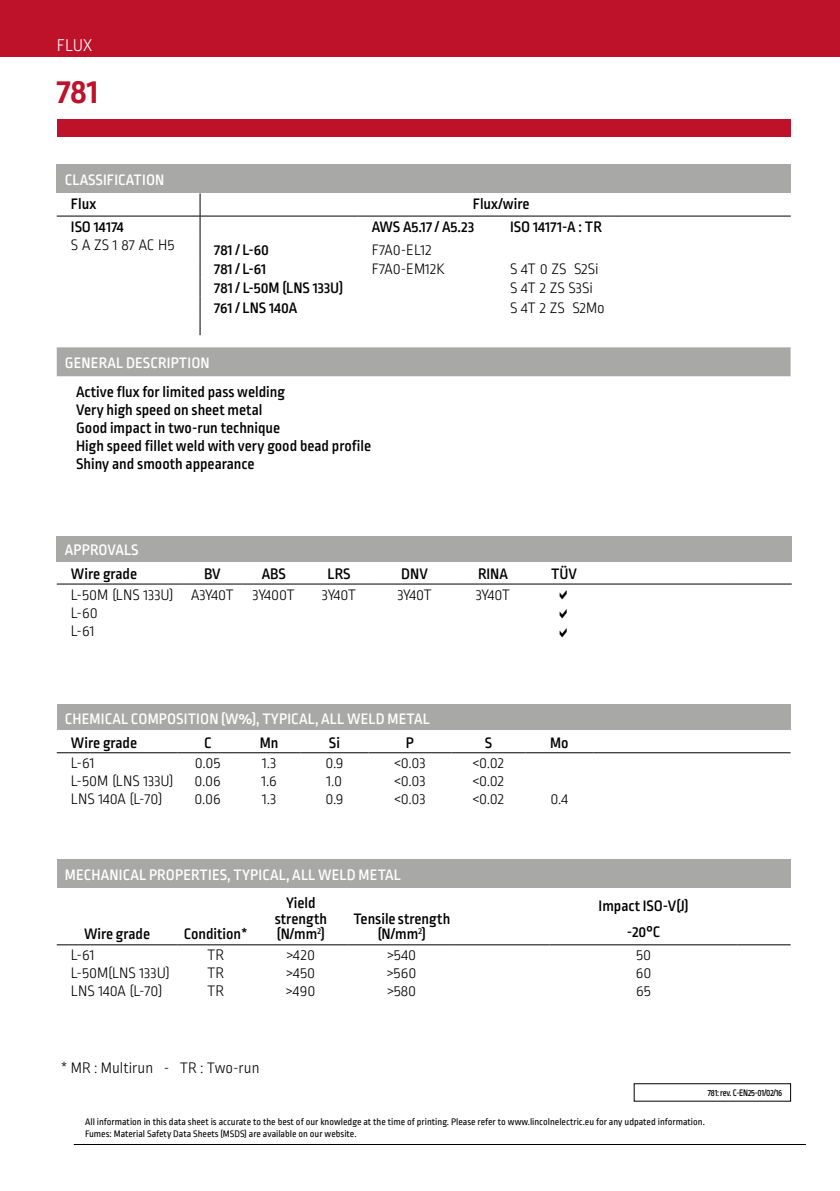
<style>
.page{position:relative;width:840px;height:1191px;background:#fff}
.page>*{position:absolute;margin:0;border:0;box-sizing:border-box;transform-origin:0 0}
.t1{font:700 36px "Ropa Sans Pro";color:#bd122a}
.t2{font:300 18px "Ropa Sans Pro";color:#fff}
.t3{font:500 16px/18px "Ropa Sans Pro";color:#000;text-align:center}
.t4{font:300 16px/18px "Ropa Sans Pro";color:#000;text-align:justify}
.t5{font:500 16px "Ropa Sans Pro";letter-spacing:.01em;color:#fff}
.t6{font:300 16px "Ropa Sans Pro";letter-spacing:-.025em;color:#000}
.t7{font:10px/11.4px "Ropa Sans Pro";color:#000}
.t8{font:500 10px "Ropa Sans Pro";letter-spacing:-.02em;color:#000;scale:.87 1}
</style>
<div class="page">
<div style="left:0;top:0;width:839px;height:57px;background:#bd122a"></div>
<div style="left:57px;top:119px;width:733px;height:17px;background:#bd122a"></div>
<hr style="left:74px;top:1144px;width:731px;height:1px;background:#000">
<div style="left:57px;top:347px;width:733px;height:29px;background:#a8a8a7"></div>
<div style="left:57px;top:859px;width:733px;height:29px;background:#a8a8a7"></div>
<hr style="left:57px;top:944px;width:120px;height:1px;background:#000">
<hr style="left:177px;top:944px;width:77px;height:1px;background:#000">
<hr style="left:254px;top:944px;width:93px;height:1px;background:#000">
<hr style="left:347px;top:944px;width:108px;height:1px;background:#000">
<hr style="left:455px;top:944px;width:94px;height:1px;background:#000">
<hr style="left:549px;top:944px;width:188px;height:1px;background:#000">
<hr style="left:737px;top:944px;width:53px;height:1px;background:#000">
<div style="left:57px;top:164px;width:733px;height:29px;background:#a8a8a7"></div>
<svg style="left:200px;top:193px;width:1px;height:142px"></svg>
<hr style="left:57px;top:216px;width:143px;height:1px;background:#000">
<hr style="left:200px;top:216px;width:157px;height:1px;background:#000">
<hr style="left:357px;top:216px;width:138px;height:1px;background:#000">
<hr style="left:495px;top:216px;width:126px;height:1px;background:#000">
<hr style="left:621px;top:216px;width:169px;height:1px;background:#000">
<div style="left:57px;top:536px;width:734px;height:25px;background:#a8a8a7"></div>
<hr style="left:57px;top:583px;width:125px;height:1px;background:#000">
<hr style="left:182px;top:583px;width:60px;height:1px;background:#000">
<hr style="left:242px;top:583px;width:63px;height:1px;background:#000">
<hr style="left:305px;top:583px;width:68px;height:1px;background:#000">
<hr style="left:373px;top:583px;width:83px;height:1px;background:#000">
<hr style="left:456px;top:583px;width:73px;height:1px;background:#000">
<hr style="left:529px;top:583px;width:68px;height:1px;background:#000">
<hr style="left:597px;top:583px;width:66px;height:1px;background:#000">
<hr style="left:663px;top:583px;width:68px;height:1px;background:#000">
<hr style="left:731px;top:583px;width:60px;height:1px;background:#000">
<div style="left:57px;top:704px;width:733px;height:26px;background:#a8a8a7"></div>
<hr style="left:57px;top:752px;width:120px;height:1px;background:#000">
<hr style="left:177px;top:752px;width:61px;height:1px;background:#000">
<hr style="left:238px;top:752px;width:62px;height:1px;background:#000">
<hr style="left:300px;top:752px;width:68px;height:1px;background:#000">
<hr style="left:368px;top:752px;width:83px;height:1px;background:#000">
<hr style="left:451px;top:752px;width:74px;height:1px;background:#000">
<hr style="left:525px;top:752px;width:68px;height:1px;background:#000">
<hr style="left:593px;top:752px;width:59px;height:1px;background:#000">
<hr style="left:652px;top:752px;width:66px;height:1px;background:#000">
<hr style="left:718px;top:752px;width:72px;height:1px;background:#000">
<p class="t2" style="left:57px;top:36px;width:37px">FLUX</p>
<h1 class="t1" style="left:57px;top:70px;width:43px">781</h1>
<p class="t5" style="left:65px;top:171px;width:101px">CLASSIFICATION</p>
<p class="t3" style="left:71px;top:196px;width:27px">Flux</p>
<p class="t3" style="left:472px;top:196px;width:58px">Flux/wire</p>
<p class="t3" style="left:71px;top:218px;width:54px">ISO 14174</p>
<p class="t4" style="left:71px;top:236px;width:105px">S A ZS 1 87 AC H5</p>
<p class="t3" style="left:371px;top:218px;width:104px">AWS A5.17 / A5.23</p>
<p class="t3" style="left:510px;top:218px;width:93px">ISO 14171-A : TR</p>
<p class="t3" style="left:214px;top:241px;width:56px">781 / L-60</p>
<p class="t4" style="left:371px;top:242px;width:62px">F7A0-EL12</p>
<p class="t3" style="left:214px;top:261px;width:53px">781 / L-61</p>
<p class="t4" style="left:371px;top:261px;width:74px">F7A0-EM12K</p>
<p class="t4" style="left:510px;top:261px;width:90px">S 4T 0 ZS S2Si</p>
<p class="t3" style="left:214px;top:280px;width:130px">781 / L-50M (LNS 133U)</p>
<p class="t4" style="left:510px;top:280px;width:84px">S 4T 2 ZS S3Si</p>
<p class="t3" style="left:214px;top:299px;width:84px">761 / LNS 140A</p>
<p class="t4" style="left:510px;top:299px;width:96px">S 4T 2 ZS S2Mo</p>
<p class="t5" style="left:65px;top:354px;width:146px">GENERAL DESCRIPTION</p>
<p class="t3" style="left:76px;top:384px;width:296px;text-align:left">Active flux for limited pass welding<br>Very high speed on sheet metal<br>Good impact in two-run technique<br>High speed fillet weld with very good bead profile Shiny and smooth appearance</p>
<p class="t5" style="left:65px;top:541px;width:75px">APPROVALS</p>
<p class="t3" style="left:71px;top:566px;width:68px">Wire grade</p>
<p class="t3" style="left:204px;top:566px;width:18px">BV</p>
<p class="t3" style="left:261px;top:566px;width:26px">ABS</p>
<p class="t3" style="left:327px;top:566px;width:25px">LRS</p>
<p class="t3" style="left:401px;top:566px;width:28px">DNV</p>
<p class="t3" style="left:477px;top:566px;width:31px">RINA</p>
<p class="t3" style="left:550px;top:566px;width:27px">TÜV</p>
<p class="t4" style="left:71px;top:586px;width:104px;text-align:left">L-50M (LNS 133U)<br>L-60<br>L-61</p>
<p class="t6" style="left:191px;top:586px;width:105px">A3Y40T 3Y400T</p>
<p class="t4" style="left:322px;top:586px;width:36px">3Y40T</p>
<p class="t4" style="left:397px;top:586px;width:36px">3Y40T</p>
<p class="t4" style="left:475px;top:586px;width:36px">3Y40T</p>
<p class="t5" style="left:65px;top:709px;width:366px">CHEMICAL COMPOSITION (W%), TYPICAL, ALL WELD METAL</p>
<p class="t3" style="left:71px;top:734px;width:68px">Wire grade</p>
<p class="t3" style="left:204px;top:734px;width:9px">C</p>
<p class="t3" style="left:260px;top:734px;width:20px">Mn</p>
<p class="t3" style="left:329px;top:734px;width:12px">Si</p>
<p class="t3" style="left:405px;top:734px;width:10px">P</p>
<p class="t3" style="left:484px;top:734px;width:9px">S</p>
<p class="t3" style="left:549px;top:734px;width:20px">Mo</p>
<p class="t4" style="left:71px;top:755px;width:104px;text-align:left">L-61<br>L-50M (LNS 133U)<br>LNS 140A (L-70)</p>
<p class="t4" style="left:194px;top:755px;width:28px">0.05<br>0.06<br>0.06</p>
<p class="t4" style="left:261px;top:755px;width:17px">1.3<br>1.6<br>1.3</p>
<p class="t4" style="left:325px;top:755px;width:20px">0.9<br>1.0<br>0.9</p>
<p class="t4" style="left:394px;top:755px;width:33px">&lt;0.03 &lt;0.03 &lt;0.03</p>
<p class="t4" style="left:472px;top:755px;width:33px">&lt;0.02 &lt;0.02 &lt;0.02</p>
<p class="t4" style="left:550px;top:791px;width:19px">0.4</p>
<p class="t5" style="left:65px;top:866px;width:337px">MECHANICAL PROPERTIES, TYPICAL, ALL WELD METAL</p>
<p class="t3" style="left:84px;top:926px;width:67px">Wire grade</p>
<p class="t3" style="left:184px;top:926px;width:65px">Condition*</p>
<p class="t3" style="left:274px;top:896px;width:54px;line-height:15.4px">Yield strength (N/mm<sup>2</sup>)</p>
<p class="t3" style="left:353px;top:912px;width:98px;line-height:15.4px">Tensile strength (N/mm<sup>2</sup>)</p>
<p class="t3" style="left:598px;top:893px;width:91px;line-height:26.2px">Impact ISO-V(J) -20°C</p>
<p class="t4" style="left:71px;top:947px;width:100px;text-align:left">L-61<br>L-50M(LNS 133U)<br>LNS 140A (L-70)</p>
<p class="t4" style="left:207px;top:947px;width:18px">TR TR TR</p>
<p class="t4" style="left:286px;top:947px;width:31px">&gt;420 &gt;450 &gt;490</p>
<p class="t4" style="left:387px;top:947px;width:31px">&gt;540 &gt;560 &gt;580</p>
<p class="t4" style="left:635px;top:947px;width:17px">50<br>60<br>65</p>
<p class="t4" style="left:61px;top:1060px;width:200px">* MR : Multirun - TR : Two-run</p>
<p class="t8" style="left:707px;top:1087px;width:87px">781: rev. C-EN25-01/02/16</p>
<p class="t7" style="left:85px;top:1116px;width:621px">All information in this data sheet is accurate to the best of our knowledge at the time of printing. Please refer to www.lincolnelectric.eu for any udpated information.<br>Fumes: Material Safety Data Sheets (MSDS) are available on our website.</p>
</div>
